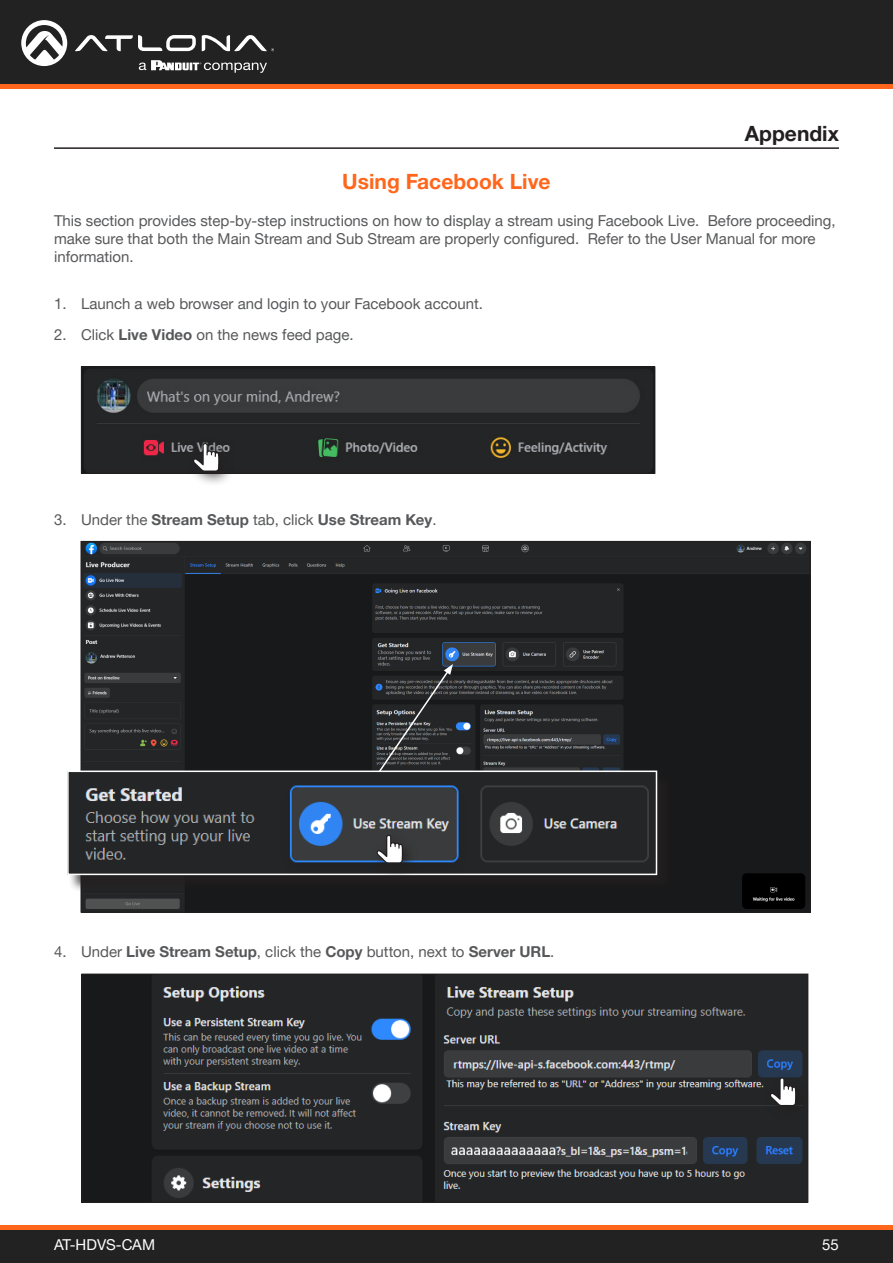
<style>
.page{position:relative;width:893px;height:1263px;background:#fff}
.page>*{position:absolute;margin:0;border:0;box-sizing:border-box;transform-origin:0 0}
.Subsection_Header{font:700 21px "Helvetica Neue LTW1 G";color:#ff661c}
.Non_TOC_Section_Head{font:700 21px "Helvetica Neue LTW1 G";color:#231f20}
.General_Text{font:15px/18px "Helvetica Neue LTW1 G";color:#57585a}
.t1{font:700 15px "Helvetica Neue LTW1 G";color:#57585a}
.t2{font:15px "Helvetica Neue LTW1 G";color:#fff}
.s1{font-weight:700}
.s2{font-weight:400}
</style>
<div class="page">
<div style="left:0;top:1227px;width:893px;height:36px;background:#222"></div>
<hr style="left:0;top:1225px;width:893px;height:4px;background:#ff661c">
<div style="left:0;top:0;width:893px;height:84px;background:#222"></div>
<hr style="left:0;top:84px;width:893px;height:4px;background:#ff661c">
<svg style="left:75px;top:35px;width:121px;height:16px"></svg>
<svg style="left:202px;top:35px;width:72px;height:16px"></svg>
<svg style="left:21px;top:20px;width:46px;height:46px"></svg>
<svg style="left:139px;top:60px;width:128px;height:13px"></svg>
<hr style="left:54px;top:147px;width:785px;height:2px;background:#231f20">
<img style="left:83px;top:369px;width:570px;height:103px">
<div style="left:81px;top:367px;width:574px;height:107px;border:1px solid #231f20"></div>
<div style="left:186px;top:436px;width:48px;height:51px;background:#231f20;opacity:.75"></div>
<svg style="left:193px;top:443px;width:27px;height:29px"></svg>
<img style="left:83px;top:543px;width:725px;height:367px">
<svg style="left:377px;top:664px;width:76px;height:106px;background:#353738"></svg>
<div style="left:68px;top:772px;width:607px;height:121px;background:#231f20"></div>
<img style="left:85px;top:785px;width:564px;height:78px">
<div style="left:67px;top:770px;width:590px;height:105px;border:2px solid #fff"></div>
<div style="left:370px;top:828px;width:48px;height:50px;background:#231f20;opacity:.75"></div>
<svg style="left:376px;top:834px;width:27px;height:29px"></svg>
<img style="left:84px;top:976px;width:722px;height:224px">
<div style="left:82px;top:974px;width:726px;height:228px;border:1px solid #231f20"></div>
<div style="left:763px;top:1071px;width:48px;height:50px;background:#231f20;opacity:.75"></div>
<svg style="left:770px;top:1077px;width:26px;height:29px"></svg>
<p class="Subsection_Header" style="left:342px;top:169px;width:210px">Using Facebook Live</p>
<p class="Non_TOC_Section_Head" style="left:745px;top:120px;width:96px">Appendix</p>
<p class="General_Text" style="left:54px;top:211px;width:783px">This section provides step-by-step instructions on how to display a stream using Facebook Live. Before proceeding, make sure that both the Main Stream and Sub Stream are properly configured. Refer to the User Manual for more information.</p>
<p class="General_Text" style="left:54px;top:294px;width:430px">1. Launch a web browser and login to your Facebook account.</p>
<p class="General_Text" style="left:54px;top:326px;width:301px">2. Click <span class="s1">Live Video</span> on the news feed page.</p>
<p class="t1" style="left:54px;top:510px;width:384px"><span class="s2">3. Under the</span> Stream Setup <span class="s2">tab, click</span> Use Stream Key<span class="s2">.</span></p>
<p class="General_Text" style="left:54px;top:942px;width:502px">4. Under <span class="s1">Live Stream Setup</span>, click the <span class="s1">Copy</span> button, next to <span class="s1">Server URL</span>.</p>
<p class="t2" style="left:54px;top:1235px;width:103px">AT-HDVS-CAM</p>
<p class="t2" style="left:822px;top:1235px;width:18px">55</p>
</div>
